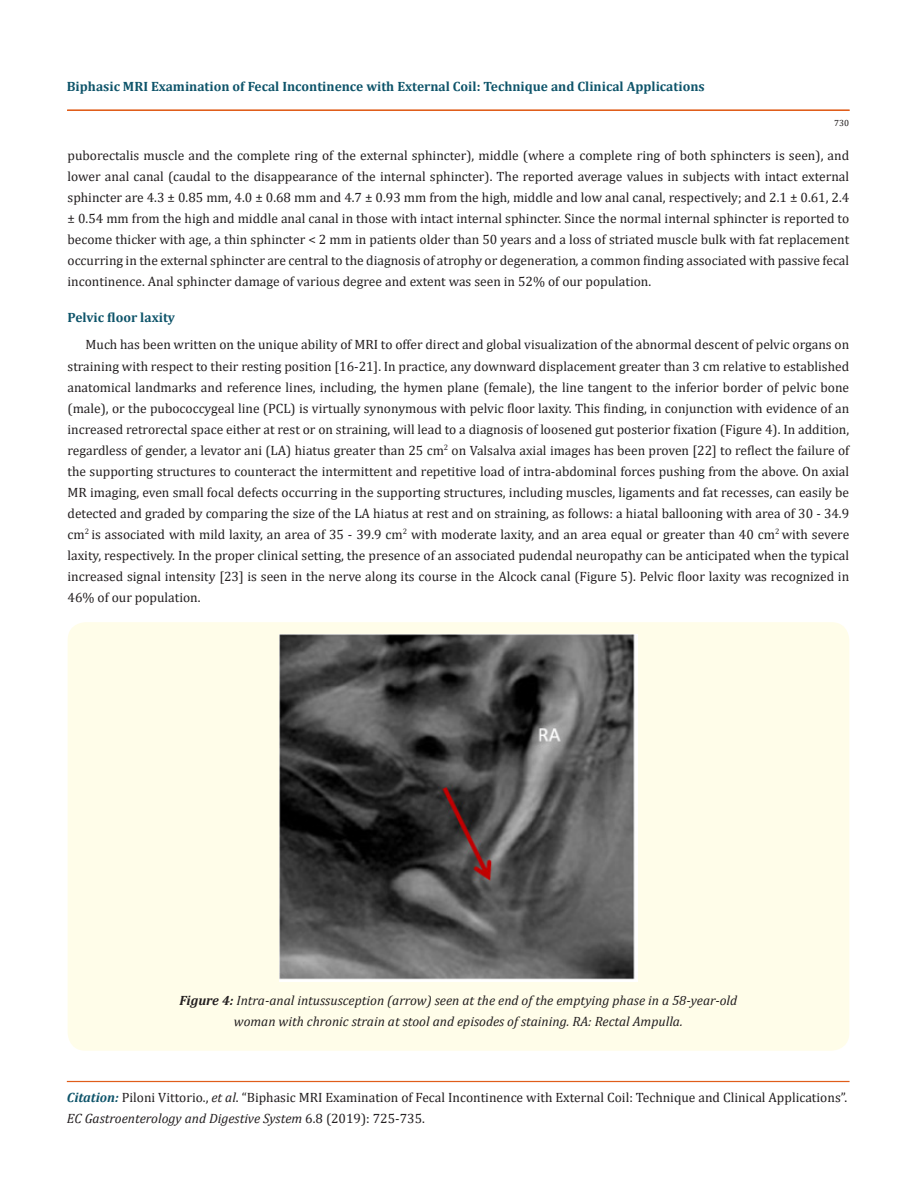
<style>
.page{position:relative;width:917px;height:1190px;background:#fff}
.page>*{position:absolute;margin:0;border:0;box-sizing:border-box;transform-origin:0 0}
.t1{font:13.5px/21px "Cambria";color:#231f20;text-align:justify}
.t2{font:italic 13.5px/21px "Cambria";color:#231f20;text-align:center}
.t3{font:700 13.5px "Cambria";color:#0e546a}
.t4{font:9px "Cambria";color:#231f20}
.s1{font-style:italic}
.s2{font-weight:700}
.s3{font-weight:700;font-style:italic;color:#0e546a}
</style>
<div class="page">
<div style="left:67px;top:110px;width:782px;height:1px;border:1px solid #e05d1a"></div>
<div style="left:67px;top:1081px;width:782px;height:1px;border:1px solid #e05d1a"></div>
<div style="left:68px;top:622px;width:781px;height:428px;background:#fffde9;border-radius:18px"></div>
<img style="left:279px;top:634px;width:358px;height:347px">
<p class="t3" style="left:67px;top:77px;width:639px">Biphasic MRI Examination of Fecal Incontinence with External Coil: Technique and Clinical Applications</p>
<p class="t4" style="left:834px;top:117px;width:16px">730</p>
<p class="t1" style="left:68px;top:145px;width:783px">puborectalis muscle and the complete ring of the external sphincter), middle (where a complete ring of both sphincters is seen), and lower anal canal (caudal to the disappearance of the internal sphincter). The reported average values in subjects with intact external sphincter are 4.3 ± 0.85 mm, 4.0 ± 0.68 mm and 4.7 ± 0.93 mm from the high, middle and low anal canal, respectively; and 2.1 ± 0.61, 2.4 ± 0.54 mm from the high and middle anal canal in those with intact internal sphincter. Since the normal internal sphincter is reported to become thicker with age, a thin sphincter &lt; 2 mm in patients older than 50 years and a loss of striated muscle bulk with fat replacement occurring in the external sphincter are central to the diagnosis of atrophy or degeneration<span class="s1">,</span> a common finding associated with passive fecal incontinence. Anal sphincter damage of various degree and extent was seen in 52% of our population.</p>
<p class="t3" style="left:68px;top:308px;width:109px">Pelvic floor laxity</p>
<p class="t1" style="left:68px;top:334px;width:783px;text-indent:18px">Much has been written on the unique ability of MRI to offer direct and global visualization of the abnormal descent of pelvic organs on straining with respect to their resting position [16-21]. In practice, any downward displacement greater than 3 cm relative to established anatomical landmarks and reference lines, including, the hymen plane (female), the line tangent to the inferior border of pelvic bone (male), or the pubococcygeal line (PCL) is virtually synonymous with pelvic floor laxity. This finding, in conjunction with evidence of an increased retrorectal space either at rest or on straining, will lead to a diagnosis of loosened gut posterior fixation (Figure 4). In addition, regardless of gender, a levator ani (LA) hiatus greater than 25 cm<sup>2</sup> on Valsalva axial images has been proven [22] to reflect the failure of the supporting structures to counteract the intermittent and repetitive load of intra-abdominal forces pushing from the above. On axial MR imaging, even small focal defects occurring in the supporting structures, including muscles, ligaments and fat recesses, can easily be detected and graded by comparing the size of the LA hiatus at rest and on straining, as follows: a hiatal ballooning with area of 30 - 34.9 cm<sup>2</sup> is associated with mild laxity, an area of 35 - 39.9 cm<sup>2</sup> with moderate laxity, and an area equal or greater than 40 cm<sup>2</sup> with severe laxity, respectively. In the proper clinical setting, the presence of an associated pudendal neuropathy can be anticipated when the typical increased signal intensity [23] is seen in the nerve along its course in the Alcock canal (Figure 5). Pelvic floor laxity was recognized in 46% of our population.</p>
<p class="t2" style="left:179px;top:988px;width:559px"><span class="s2">Figure 4:</span> Intra-anal intussusception (arrow) seen at the end of the emptying phase in a 58-year-old woman with chronic strain at stool and episodes of staining. RA: Rectal Ampulla.</p>
<p class="t1" style="left:67px;top:1086px;width:781px"><span class="s3">Citation:</span> Piloni Vittorio., <span class="s1">et al</span>. “Biphasic MRI Examination of Fecal Incontinence with External Coil: Technique and Clinical Applications”.<br><span class="s1">EC Gastroenterology and Digestive System</span> 6.8 (2019): 725-735.</p>
</div>
